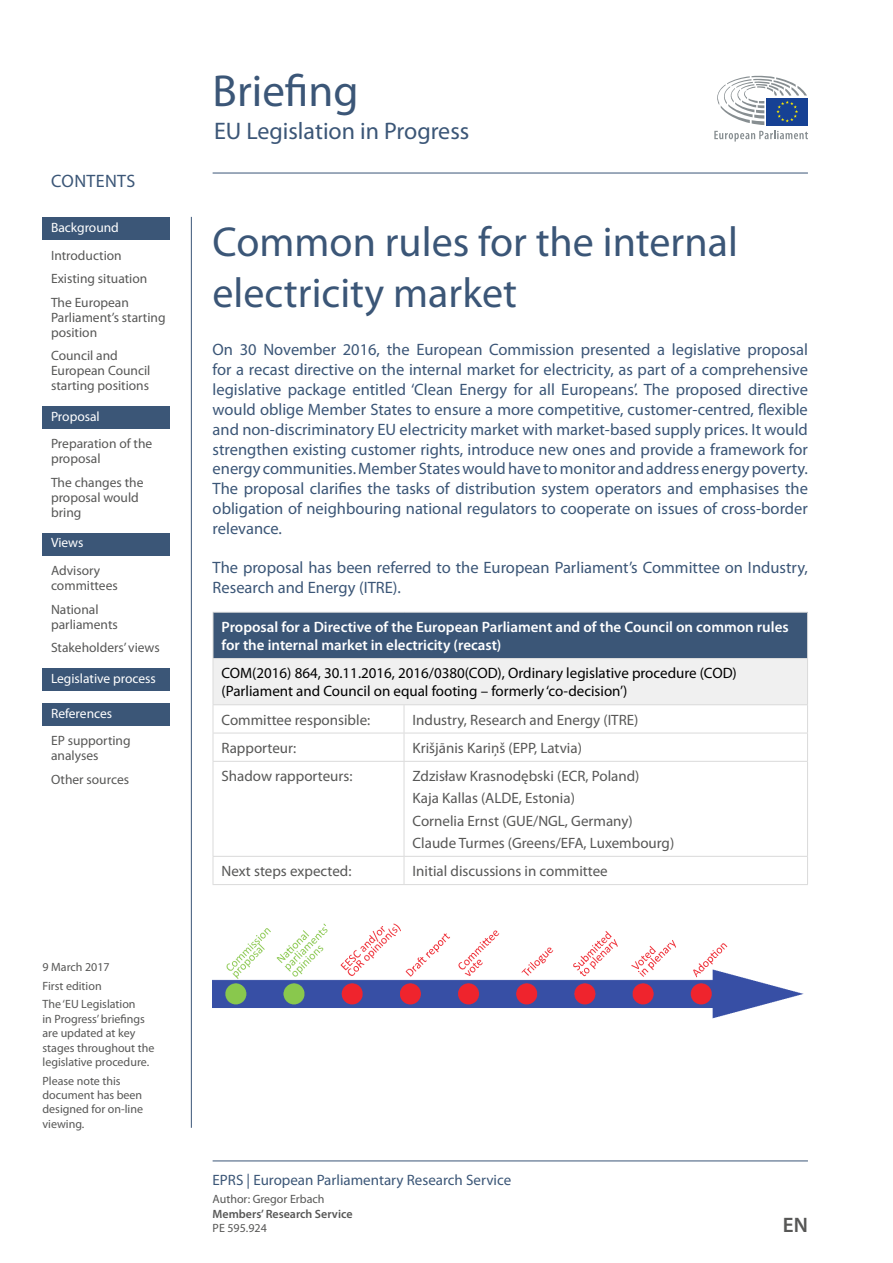
<style>
.page{position:relative;width:893px;height:1263px;background:#fff}
.page>*{position:absolute;margin:0;border:0;box-sizing:border-box;transform-origin:0 0}
.t1{font:45px "Myriad Pro";color:#3b5677}
.BR_-_Title{font:42px/50.4px "Myriad Pro";color:#3b5677}
.t2{font:24px "Myriad Pro";color:#3b5677}
.t3{font:600 21px "Myriad Pro";color:#575756}
.t4{font:18px "Myriad Pro";letter-spacing:.02em;color:#3b5677}
.body{font:16.5px/19.8px "Myriad Pro";color:#3b5677;text-align:justify}
.table_body{font:15px "Myriad Pro";color:#575756}
.table_row_title{font:15px/18px "Myriad Pro";color:#000}
.table_column_title{font:600 15px/18px "Myriad Pro";color:#fff}
.t5{font:15px "Myriad Pro";color:#3b5677}
.ToC_sub{font:13.5px/15px "Myriad Pro";color:#575756}
.ToC_main{font:13.5px "Myriad Pro";color:#fff}
.master_BR_-_1st_page{font:12px/14.4px "Myriad Pro";color:#575756}
.t6{font:600 12px "Myriad Pro";color:#575756}
</style>
<div class="page">
<div style="left:43px;top:217px;width:127px;height:22px;background:#3b5677"></div>
<div style="left:43px;top:406px;width:127px;height:22px;background:#3b5677"></div>
<div style="left:43px;top:533px;width:127px;height:22px;background:#3b5677"></div>
<div style="left:43px;top:668px;width:127px;height:22px;background:#3b5677"></div>
<div style="left:43px;top:703px;width:127px;height:22px;background:#3b5677"></div>
<svg style="left:714px;top:131px;width:94px;height:11px"></svg>
<div style="left:766px;top:98px;width:42px;height:27px;background:#164194"></div>
<svg style="left:717px;top:75px;width:90px;height:50px"></svg>
<hr style="left:213px;top:1160px;width:595px;height:1px;background:#3b5677">
<hr style="left:191px;top:217px;width:1px;height:911px;background:#3b5677">
<hr style="left:213px;top:173px;width:595px;height:1px;background:#3b5677">
<div style="left:213px;top:612px;width:594px;height:46px;background:#3b5677"></div>
<div style="left:213px;top:658px;width:594px;height:47px;background:#f0f0f0"></div>
<hr style="left:213px;top:612px;width:191px;height:1px;background:#dadada">
<hr style="left:213px;top:613px;width:1px;height:45px;background:#dadada">
<hr style="left:404px;top:612px;width:404px;height:1px;background:#dadada">
<hr style="left:807px;top:613px;width:1px;height:45px;background:#dadada">
<hr style="left:213px;top:658px;width:191px;height:1px;background:#dadada">
<hr style="left:213px;top:659px;width:1px;height:45px;background:#dadada">
<hr style="left:404px;top:658px;width:404px;height:1px;background:#dadada">
<hr style="left:807px;top:659px;width:1px;height:45px;background:#dadada">
<hr style="left:213px;top:733px;width:191px;height:1px;background:#dadada">
<svg style="left:213px;top:705px;width:1px;height:56px"></svg>
<hr style="left:404px;top:733px;width:404px;height:1px;background:#dadada">
<svg style="left:404px;top:705px;width:1px;height:56px"></svg>
<svg style="left:807px;top:705px;width:1px;height:56px"></svg>
<hr style="left:213px;top:761px;width:191px;height:1px;background:#dadada">
<hr style="left:213px;top:762px;width:1px;height:94px;background:#dadada">
<hr style="left:404px;top:761px;width:404px;height:1px;background:#dadada">
<hr style="left:404px;top:762px;width:1px;height:94px;background:#dadada">
<hr style="left:807px;top:762px;width:1px;height:94px;background:#dadada">
<hr style="left:213px;top:856px;width:191px;height:1px;background:#dadada">
<svg style="left:213px;top:857px;width:1px;height:27px"></svg>
<hr style="left:404px;top:856px;width:404px;height:1px;background:#dadada">
<svg style="left:404px;top:857px;width:1px;height:27px"></svg>
<svg style="left:807px;top:857px;width:1px;height:27px"></svg>
<hr style="left:213px;top:884px;width:191px;height:1px;background:#dadada">
<hr style="left:404px;top:884px;width:404px;height:1px;background:#dadada">
<hr style="left:213px;top:704px;width:191px;height:1px;background:#dadada">
<hr style="left:404px;top:704px;width:404px;height:1px;background:#dadada">
<img style="left:213px;top:923px;width:591px;height:96px">
<p class="t4" style="left:51px;top:169px;width:86px">CONTENTS</p>
<p class="ToC_main" style="left:51px;top:219px;width:69px">Background</p>
<p class="ToC_sub" style="left:51px;top:247px;width:72px">Introduction</p>
<p class="ToC_sub" style="left:51px;top:271px;width:98px">Existing situation</p>
<p class="ToC_sub" style="left:51px;top:294px;width:116px">The European<br>Parliament’s starting position</p>
<p class="ToC_sub" style="left:51px;top:348px;width:101px">Council and<br>European Council starting positions</p>
<p class="ToC_main" style="left:51px;top:408px;width:50px">Proposal</p>
<p class="ToC_sub" style="left:51px;top:436px;width:103px">Preparation of the proposal</p>
<p class="ToC_sub" style="left:51px;top:475px;width:94px">The changes the proposal would bring</p>
<p class="ToC_main" style="left:51px;top:535px;width:34px">Views</p>
<p class="ToC_sub" style="left:51px;top:563px;width:68px">Advisory committees</p>
<p class="ToC_sub" style="left:51px;top:601px;width:68px">National parliaments</p>
<p class="ToC_sub" style="left:51px;top:640px;width:110px">Stakeholders’ views</p>
<p class="ToC_main" style="left:51px;top:670px;width:106px">Legislative process</p>
<p class="ToC_main" style="left:51px;top:705px;width:63px">References</p>
<p class="ToC_sub" style="left:51px;top:733px;width:81px">EP supporting analyses</p>
<p class="ToC_sub" style="left:51px;top:771px;width:80px">Other sources</p>
<p class="master_BR_-_1st_page" style="left:43px;top:959px;width:69px">9 March 2017</p>
<p class="master_BR_-_1st_page" style="left:43px;top:978px;width:61px">First edition</p>
<p class="master_BR_-_1st_page" style="left:43px;top:997px;width:113px">The ‘EU Legislation<br>in Progress’ briefings are updated at key stages throughout the legislative procedure.</p>
<p class="master_BR_-_1st_page" style="left:43px;top:1073px;width:102px">Please note this document has been designed for on-line viewing.</p>
<h1 class="t1" style="left:213px;top:63px;width:148px">Briefing</h1>
<h3 class="t2" style="left:214px;top:117px;width:257px">EU Legislation in Progress</h3>
<p class="BR_-_Title" style="left:213px;top:217px;width:527px">Common rules for the internal electricity market</p>
<p class="body" style="left:213px;top:340px;width:597px">On 30 November 2016, the European Commission presented a legislative proposal for a recast directive on the internal market for electricity, as part of a comprehensive legislative package entitled ‘Clean Energy for all Europeans’. The proposed directive would oblige Member States to ensure a more competitive, customer-centred, flexible and non-discriminatory EU electricity market with market-based supply prices. It would strengthen existing customer rights, introduce new ones and provide a framework for energy communities. Member States would have to monitor and address energy poverty.<br>The proposal clarifies the tasks of distribution system operators and emphasises the obligation of neighbouring national regulators to cooperate on issues of cross-border relevance.</p>
<p class="body" style="left:213px;top:558px;width:597px">The proposal has been referred to the European Parliament’s Committee on Industry,<br>Research and Energy (ITRE).</p>
<p class="table_column_title" style="left:221px;top:618px;width:569px">Proposal for a Directive of the European Parliament and of the Council on common rules for the internal market in electricity (recast)</p>
<p class="table_row_title" style="left:221px;top:664px;width:517px">COM(2016) 864, 30.11.2016, 2016/0380(COD), Ordinary legislative procedure (COD) (Parliament and Council on equal footing – formerly ‘co-decision’)</p>
<p class="table_body" style="left:221px;top:710px;width:150px">Committee responsible:</p>
<p class="table_body" style="left:413px;top:710px;width:227px">Industry, Research and Energy (ITRE)</p>
<p class="table_body" style="left:221px;top:738px;width:76px">Rapporteur:</p>
<p class="table_body" style="left:413px;top:738px;width:171px">Krišjānis Kariņš (EPP, Latvia)</p>
<p class="table_body" style="left:221px;top:767px;width:132px">Shadow rapporteurs:</p>
<p class="table_body" style="left:413px;top:767px;width:229px">Zdzisław Krasnodębski (ECR, Poland)</p>
<p class="table_body" style="left:413px;top:789px;width:164px">Kaja Kallas (ALDE, Estonia)</p>
<p class="table_body" style="left:413px;top:811px;width:222px">Cornelia Ernst (GUE/NGL, Germany)</p>
<p class="table_body" style="left:413px;top:833px;width:263px">Claude Turmes (Greens/EFA, Luxembourg)</p>
<p class="table_body" style="left:221px;top:862px;width:131px">Next steps expected:</p>
<p class="table_body" style="left:413px;top:862px;width:197px">Initial discussions in committee</p>
<p class="t5" style="left:213px;top:1170px;width:300px">EPRS | European Parliamentary Research Service</p>
<p class="master_BR_-_1st_page" style="left:213px;top:1192px;width:113px">Author: Gregor Erbach</p>
<p class="t6" style="left:213px;top:1207px;width:141px">Members’ Research Service</p>
<p class="master_BR_-_1st_page" style="left:213px;top:1220px;width:56px">PE 595.924</p>
<p class="t3" style="left:783px;top:1213px;width:27px">EN</p>
</div>
